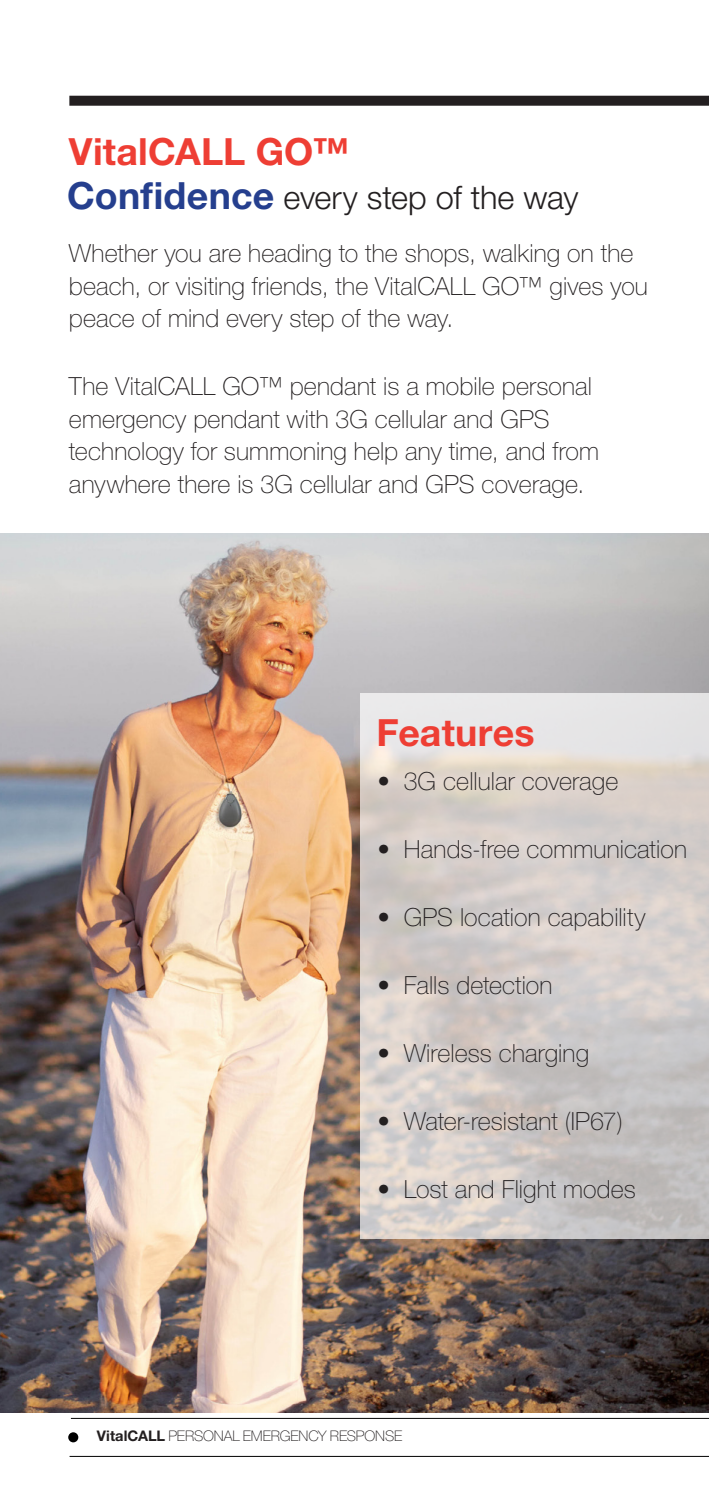
<style>
.page{position:relative;width:709px;height:1489px;background:#fff}
.page>*{position:absolute;margin:0;border:0;box-sizing:border-box;transform-origin:0 0}
.Body_Copy___Heading{font:700 37.5px "Helvetica Neue LT Std";letter-spacing:.005em;color:#ee3e34}
.Body_Copy___Heading-2{font:300 32.5px "Helvetica Neue LT Std";letter-spacing:-.01em;color:#231f20}
.Body_Copy___Heading-3{font:100 25px/32.5px "Helvetica Neue LT Std";letter-spacing:.005em;color:#231f20}
.t1{font:100 14.75px "Helvetica Neue LT Std";letter-spacing:-.01em;color:#231f20}
.s1{font-weight:700;font-size:37.5px;color:#253f8e}
.s2{font-weight:700}
</style>
<div class="page">
<div style="left:68px;top:1432px;width:10px;height:10px;background:#000;border-radius:50%"></div>
<hr style="left:71px;top:1417px;width:638px;height:1px;background:#000">
<hr style="left:70px;top:1455px;width:639px;height:1px;background:#000">
<div style="left:69px;top:96px;width:640px;height:10px;background:#231f20"></div>
<img style="left:0;top:533px;width:709px;height:879px">
<svg style="left:360px;top:693px;width:349px;height:545px;background:#d4cecb"></svg>
<p class="Body_Copy___Heading" style="left:69px;top:128px;width:282px">VitalCALL GO™</p>
<p class="Body_Copy___Heading-2" style="left:67px;top:177px;width:512px"><span class="s1">Confidence</span> every step of the way</p>
<p class="Body_Copy___Heading-3" style="left:69px;top:237px;width:580px">Whether you are heading to the shops, walking on the beach, or visiting friends, the VitalCALL GO™ gives you peace of mind every step of the way.</p>
<p class="Body_Copy___Heading-3" style="left:69px;top:370px;width:531px">The VitalCALL GO™ pendant is a mobile personal emergency pendant with 3G cellular and GPS technology for summoning help any time, and from anywhere there is 3G cellular and GPS coverage.</p>
<p class="Body_Copy___Heading" style="left:376px;top:709px;width:159px">Features</p>
<p class="Body_Copy___Heading-3" style="left:377px;top:765px;width:242px">• 3G cellular coverage</p>
<p class="Body_Copy___Heading-3" style="left:377px;top:833px;width:311px">• Hands-free communication</p>
<p class="Body_Copy___Heading-3" style="left:377px;top:901px;width:269px">• GPS location capability</p>
<p class="Body_Copy___Heading-3" style="left:377px;top:969px;width:177px">• Falls detection</p>
<p class="Body_Copy___Heading-3" style="left:377px;top:1037px;width:213px">• Wireless charging</p>
<p class="Body_Copy___Heading-3" style="left:377px;top:1104px;width:247px">• Water-resistant (IP67)</p>
<p class="Body_Copy___Heading-3" style="left:377px;top:1172px;width:260px">• Lost and Flight modes</p>
<p class="t1" style="left:97px;top:1427px;width:307px"><span class="s2">VitalCALL</span> PERSONAL EMERGENCY RESPONSE</p>
</div>
